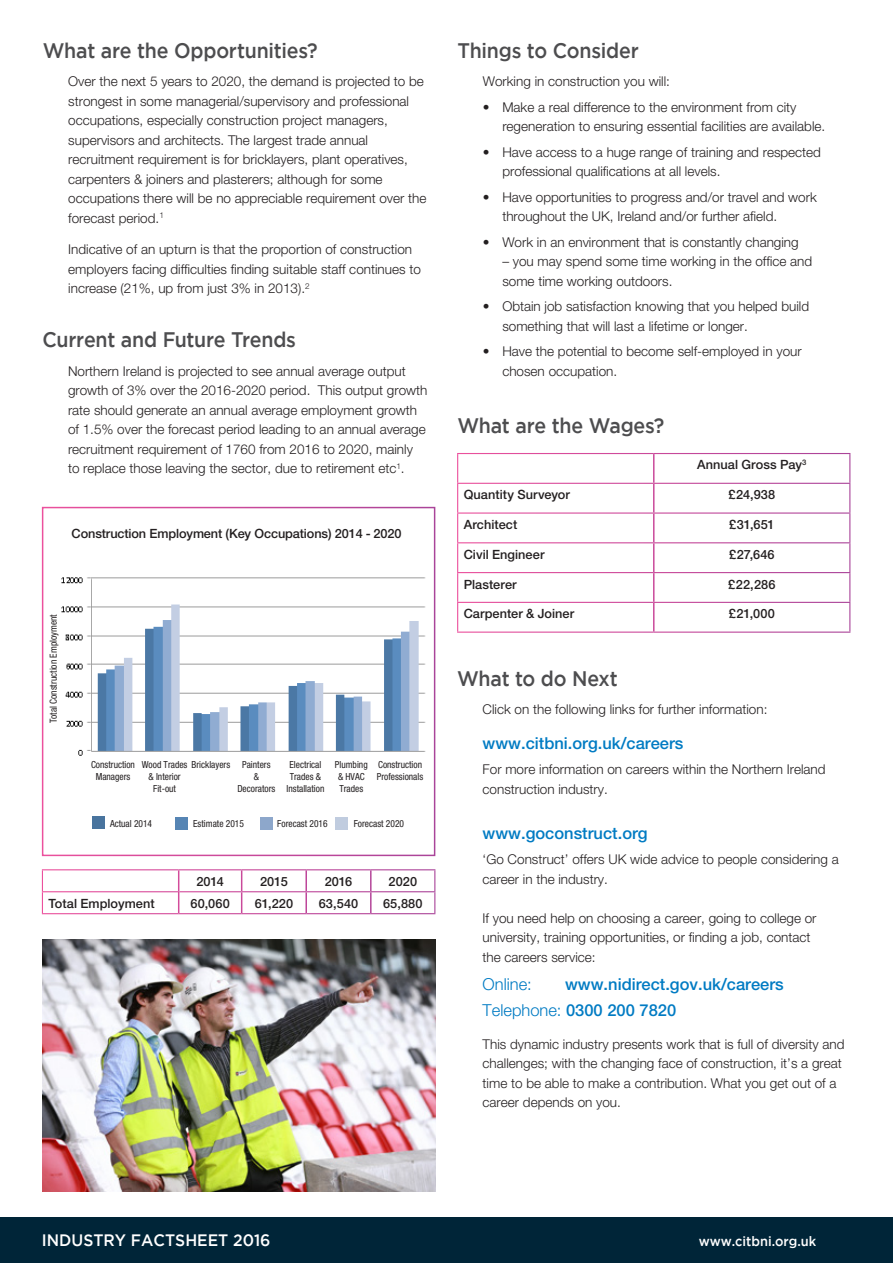
<style>
.page{position:relative;width:893px;height:1263px;background:#fff}
.page>*{position:absolute;margin:0;border:0;box-sizing:border-box;transform-origin:0 0}
.t1{font:500 21px "Gotham";letter-spacing:-.015em;color:#4d4d4f;scale:.93 1}
.t2{font:500 16.5px/25.5px "Helvetica Neue";color:#007bc3}
.t3{font:500 16.5px "Gotham";color:#fff;scale:.95 1}
.t4{font:300 16.5px "Helvetica Neue";color:#007bc3}
.t5{font:300 13.5px/19.5px "Helvetica Neue";color:#231f20}
.t6{font:500 13.5px "Gotham";color:#fff;scale:.95 1}
.t7{font:500 12.75px "Helvetica Neue";color:#231f20}
.t8{font:condensed 9.75px/12px "Helvetica Neue";color:#231f20;text-align:center}
.s1{font-weight:300}
</style>
<div class="page">
<div style="left:0;top:1218px;width:893px;height:45px;background:#002538"></div>
<svg style="left:457px;top:454px;width:1px;height:177px"></svg>
<svg style="left:849px;top:454px;width:1px;height:177px"></svg>
<svg style="left:653px;top:454px;width:1px;height:177px"></svg>
<img style="left:43px;top:939px;width:393px;height:252px">
<div style="left:42px;top:507px;width:393px;height:349px;border:2px solid #fff"></div>
<svg style="left:42px;top:870px;width:1px;height:43px"></svg>
<svg style="left:178px;top:870px;width:1px;height:43px"></svg>
<svg style="left:241px;top:870px;width:1px;height:43px"></svg>
<svg style="left:434px;top:870px;width:1px;height:43px"></svg>
<img style="left:61px;top:577px;width:365px;height:179px">
<div style="left:93px;top:816px;width:12px;height:12px;background:#49749e"></div>
<div style="left:175px;top:816px;width:13px;height:13px;background:#5685b4"></div>
<div style="left:261px;top:816px;width:12px;height:13px;background:#8da7cb"></div>
<div style="left:335px;top:816px;width:13px;height:13px;background:#c0ccdf"></div>
<h1 class="t1" style="left:43px;top:38px;width:297px">What are the Opportunities?</h1>
<p class="t5" style="left:68px;top:71px;width:360px">Over the next 5 years to 2020, the demand is projected to be strongest in some managerial/supervisory and professional occupations, especially construction project managers, supervisors and architects. The largest trade annual recruitment requirement is for bricklayers, plant operatives, carpenters &amp; joiners and plasterers; although for some occupations there will be no appreciable requirement over the forecast period.<sup>1</sup></p>
<p class="t5" style="left:68px;top:239px;width:354px">Indicative of an upturn is that the proportion of construction employers facing difficulties finding suitable staff continues to increase (21%, up from just 3% in 2013).<sup>2</sup></p>
<h1 class="t1" style="left:43px;top:328px;width:274px">Current and Future Trends</h1>
<p class="t5" style="left:68px;top:361px;width:361px">Northern Ireland is projected to see annual average output growth of 3% over the 2016-2020 period. This output growth rate should generate an annual average employment growth of 1.5% over the forecast period leading to an annual average recruitment requirement of 1760 from 2016 to 2020, mainly to replace those leaving the sector, due to retirement etc<sup>1</sup>.</p>
<p class="t7" style="left:72px;top:526px;width:331px">Construction Employment (Key Occupations) 2014 - 2020</p>
<p class="t8" style="left:47px;top:723px;width:111px;rotate:-90deg">Total Construction Employment</p>
<p class="t8" style="left:91px;top:759px;width:45px">Construction<br>Managers</p>
<p class="t8" style="left:142px;top:759px;width:130px">Wood Trades Bricklayers Painters</p>
<p class="t8" style="left:149px;top:771px;width:34px">&amp; Interior</p>
<p class="t8" style="left:153px;top:783px;width:24px">Fit-out</p>
<p class="t8" style="left:237px;top:771px;width:39px">&amp;<br>Decorators</p>
<p class="t8" style="left:287px;top:759px;width:39px">Electrical<br>Trades &amp;<br>Installation</p>
<p class="t8" style="left:335px;top:759px;width:34px">Plumbing &amp; HVAC<br>Trades</p>
<p class="t8" style="left:377px;top:759px;width:48px;text-align:left">Construction<br>Professionals</p>
<p class="t8" style="left:110px;top:817px;width:44px">Actual 2014</p>
<p class="t8" style="left:193px;top:817px;width:52px">Estimate 2015</p>
<p class="t8" style="left:277px;top:817px;width:52px">Forecast 2016</p>
<p class="t8" style="left:354px;top:817px;width:52px">Forecast 2020</p>
<p class="t7" style="left:196px;top:874px;width:29px">2014</p>
<p class="t7" style="left:260px;top:874px;width:29px">2015</p>
<p class="t7" style="left:325px;top:874px;width:29px">2016</p>
<p class="t7" style="left:389px;top:874px;width:30px">2020</p>
<p class="t7" style="left:48px;top:895px;width:108px">Total Employment</p>
<p class="t7" style="left:190px;top:895px;width:41px">60,060</p>
<p class="t7" style="left:255px;top:895px;width:40px">61,220</p>
<p class="t7" style="left:319px;top:895px;width:41px">63,540</p>
<p class="t7" style="left:383px;top:895px;width:41px">65,880</p>
<h1 class="t1" style="left:457px;top:38px;width:197px">Things to Consider</h1>
<p class="t5" style="left:483px;top:71px;width:189px">Working in construction you will:</p>
<p class="t5" style="left:502px;top:97px;width:324px;text-indent:-19px">• Make a real difference to the environment from city regeneration to ensuring essential facilities are available.</p>
<p class="t5" style="left:502px;top:142px;width:320px;text-indent:-19px">• Have access to a huge range of training and respected professional qualifications at all levels.</p>
<p class="t5" style="left:502px;top:187px;width:316px;text-indent:-19px">• Have opportunities to progress and/or travel and work throughout the UK, Ireland and/or further afield.</p>
<p class="t5" style="left:483px;top:232px;width:317px">• Work in an environment that is constantly changing</p>
<p class="t5" style="left:502px;top:251px;width:311px">– you may spend some time working in the office and some time working outdoors.</p>
<p class="t5" style="left:502px;top:296px;width:308px;text-indent:-19px">• Obtain job satisfaction knowing that you helped build something that will last a lifetime or longer.</p>
<p class="t5" style="left:502px;top:341px;width:301px;text-indent:-19px">• Have the potential to become self-employed in your chosen occupation.</p>
<h1 class="t1" style="left:457px;top:413px;width:224px">What are the Wages?</h1>
<p class="t7" style="left:697px;top:457px;width:111px">Annual Gross Pay<sup>3</sup></p>
<p class="t7" style="left:464px;top:487px;width:108px">Quantity Surveyor</p>
<p class="t7" style="left:728px;top:487px;width:48px">£24,938</p>
<p class="t7" style="left:464px;top:517px;width:55px">Architect</p>
<p class="t7" style="left:729px;top:517px;width:47px">£31,651</p>
<p class="t7" style="left:464px;top:547px;width:82px">Civil Engineer</p>
<p class="t7" style="left:729px;top:547px;width:47px">£27,646</p>
<p class="t7" style="left:464px;top:576px;width:55px">Plasterer</p>
<p class="t7" style="left:728px;top:576px;width:49px">£22,286</p>
<p class="t7" style="left:464px;top:606px;width:112px">Carpenter &amp; Joiner</p>
<p class="t7" style="left:729px;top:606px;width:48px">£21,000</p>
<h1 class="t1" style="left:457px;top:666px;width:174px">What to do Next</h1>
<p class="t5" style="left:483px;top:699px;width:286px">Click on the following links for further information:</p>
<p class="t2" style="left:483px;top:730px;width:202px">www.citbni.org.uk/careers</p>
<p class="t5" style="left:483px;top:759px;width:344px">For more information on careers within the Northern Ireland construction industry.</p>
<p class="t2" style="left:483px;top:820px;width:167px">www.goconstruct.org</p>
<p class="t5" style="left:483px;top:849px;width:358px">‘Go Construct’ offers UK wide advice to people considering a career in the industry.</p>
<p class="t5" style="left:483px;top:908px;width:335px">If you need help on choosing a career, going to college or university, training opportunities, or finding a job, contact the careers service:</p>
<p class="t4" style="left:483px;top:974px;width:51px">Online:</p>
<p class="t2" style="left:483px;top:971px;width:303px;text-indent:82px">www.nidirect.gov.uk/careers<br><span class="s1">Telephone:</span> 0300 200 7820</p>
<p class="t5" style="left:483px;top:1034px;width:363px">This dynamic industry presents work that is full of diversity and challenges; with the changing face of construction, it’s a great time to be able to make a contribution. What you get out of a career depends on you.</p>
<p class="t3" style="left:42px;top:1231px;width:242px">INDUSTRY FACTSHEET 2016</p>
<p class="t6" style="left:699px;top:1233px;width:125px">www.citbni.org.uk</p>
</div>
